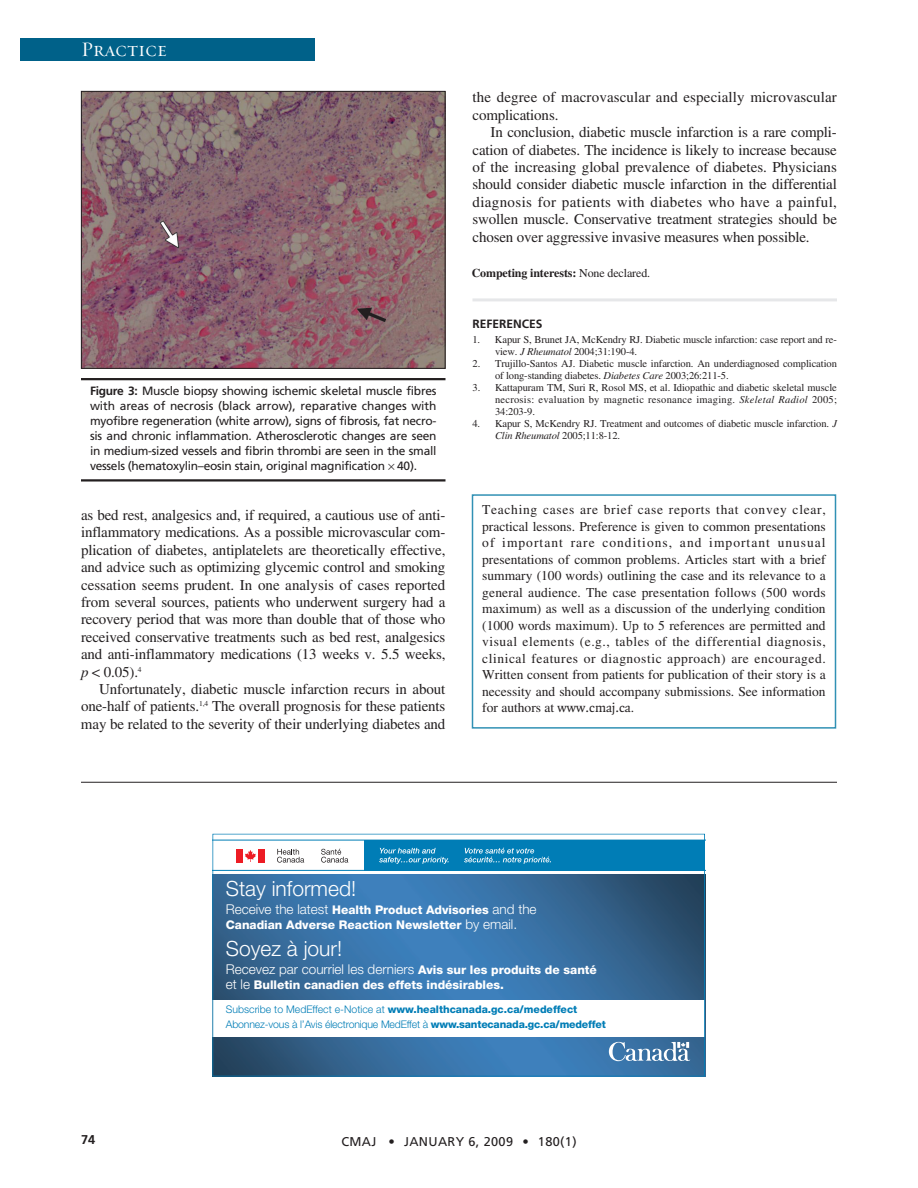
<style>
.page{position:relative;width:918px;height:1188px;background:#fff}
.page>*{position:absolute;margin:0;border:0;box-sizing:border-box;transform-origin:0 0}
.t1{font:21px "Helvetica Neue LT Std Lt+IZKUSZ";color:#fff}
.t2{font:21px "Requiem Display HTF Small Caps";letter-spacing:.005em;color:#fff}
.t3{font:15px/17.4px "Times";letter-spacing:-.01em;color:#231f20;text-align:justify}
.t4{font:15px/17.4px "Times";letter-spacing:.01em;color:#231f20}
.t5{font:13.5px/16.5px "Times";color:#231f20;text-align:justify}
.t6{font:13.5px "Helvetica Neue LT Std Lt+IZKUSZ";color:#fff}
.t7{font:12.75px "Frutiger";letter-spacing:.03em;color:#231f20}
.t8{font:700 12.75px "Frutiger";color:#231f20}
.t9{font:12px/15px "Frutiger";letter-spacing:-.02em;color:#231f20;text-align:justify}
.t10{font:12px/15px "Helvetica Neue LT Std Hv+ZTNIRL";color:#fff}
.t11{font:700 12px "Times";letter-spacing:-.01em;color:#231f20}
.t12{font:700 12px "Frutiger";color:#231f20}
.t13{font:10.5px/12px "Times";letter-spacing:-.01em;color:#231f20}
.t14{font:10.5px "Helvetica Neue LT Std Lt+IZKUSZ";letter-spacing:-.015em;color:#007db6}
.t15{font:10.5px "Helvetica Neue LT Std Hv+ZTNIRL";color:#007db6}
.s1{font-weight:700}
.s2{font-style:italic}
.s3{font-weight:400}
.s4{font-family:"Quadraat"}
.s5{font-family:"Helvetica Neue LT Std Lt+IZKUSZ";font-size:13.5px}
.s6{font-family:"Helvetica Neue LT Std Hv+ZTNIRL";font-size:12px}
.s7{font-family:"Helvetica Neue LT Std Lt+IZKUSZ"}
.s8{font-family:"Helvetica Neue LT Std Hv+ZTNIRL"}
</style>
<div class="page">
<div style="left:20px;top:38px;width:295px;height:23px;background:#006189"></div>
<hr style="left:472px;top:298px;width:365px;height:3px;background:#e6e7e9">
<div style="left:472px;top:494px;width:364px;height:235px;border:2px solid #3191b4"></div>
<img style="left:83px;top:93px;width:361px;height:274px">
<div style="left:81px;top:91px;width:365px;height:278px;border:1px solid #231f20"></div>
<hr style="left:81px;top:378px;width:365px;height:2px;background:#231f20">
<hr style="left:81px;top:479px;width:365px;height:3px;background:#231f20">
<div style="left:208px;top:830px;width:501px;height:250px;background:linear-gradient(to right,#fff,#fff)"></div>
<img style="left:214px;top:874px;width:489px;height:201px">
<div style="left:212px;top:840px;width:493px;height:34px;background:#fff"></div>
<div style="left:236px;top:849px;width:7px;height:14px;background:#ed1c24"></div>
<div style="left:258px;top:849px;width:7px;height:14px;background:#ed1c24"></div>
<svg style="left:245px;top:850px;width:11px;height:12px"></svg>
<svg style="left:277px;top:849px;width:27px;height:14px"></svg>
<svg style="left:321px;top:849px;width:27px;height:14px"></svg>
<div style="left:364px;top:840px;width:146px;height:30px;background:#007db6"></div>
<svg style="left:379px;top:848px;width:70px;height:16px"></svg>
<hr style="left:212px;top:840px;width:493px;height:1px;background:#007db6">
<hr style="left:212px;top:870px;width:493px;height:1px;background:#007db6">
<div style="left:449px;top:840px;width:256px;height:30px;background:#007db6"></div>
<svg style="left:464px;top:848px;width:87px;height:16px"></svg>
<svg style="left:609px;top:1042px;width:81px;height:19px"></svg>
<div style="left:212px;top:1000px;width:493px;height:37px;background:#fff"></div>
<div style="left:212px;top:834px;width:493px;height:243px;border:1px solid #007db6"></div>
<hr style="left:81px;top:782px;width:756px;height:1px;background:#231f20">
<h1 class="t2" style="left:81px;top:36px;width:87px">Practice</h1>
<p class="t9" style="left:90px;top:385px;width:348px"><span class="s1">Figure 3:</span> Muscle biopsy showing ischemic skeletal muscle fibres with areas of necrosis (black arrow), reparative changes with myofibre regeneration (white arrow), signs of fibrosis, fat necro&shy;sis and chronic inflammation. Atherosclerotic changes are seen in medium-sized vessels and fibrin thrombi are seen in the small vessels (hematoxylin–eosin stain, original magnification 40).</p>
<p class="t3" style="left:81px;top:508px;width:366px">as bed rest, analgesics and, if required, a cautious use of anti&shy;inflammatory medications<span class="s2">.</span> As a possible microvascular com&shy;plication of diabetes, antiplatelets are theoretically effective, and advice such as optimizing glycemic control and smoking cessation seems prudent. In one analysis of cases reported from several sources, patients who underwent surgery had a recovery period that was more than double that of those who received conservative treatments such as bed rest, analgesics and anti-inflammatory medications (13 weeks v. 5.5 weeks, <span class="s2">p</span> &lt; 0.05).<sup>4</sup></p>
<p class="t3" style="left:81px;top:682px;width:366px;text-indent:18px">Unfortunately, diabetic muscle infarction recurs in about one-half of patients.<sup>1,4</sup> The overall prognosis for these patients may be related to the severity of their underlying diabetes and</p>
<p class="t4" style="left:472px;top:90px;width:366px">the degree of macrovascular and especially microvascular complications.</p>
<p class="t3" style="left:472px;top:125px;width:366px;text-indent:18px">In conclusion, diabetic muscle infarction is a rare compli&shy;cation of diabetes. The incidence is likely to increase because of the increasing global prevalence of diabetes. Physicians should consider diabetic muscle infarction in the differential diagnosis for patients with diabetes who have a painful, swollen muscle. Conservative treatment strategies should be chosen over aggressive invasive measures when possible.</p>
<p class="t11" style="left:472px;top:268px;width:180px">Competing interests: <span class="s3">None declared.</span></p>
<p class="t12" style="left:472px;top:319px;width:72px">REFERENCES</p>
<p class="t13" style="left:495px;top:335px;width:343px;text-indent:-23px">1. Kapur S, Brunet JA, McKendry RJ. Diabetic muscle infarction: case report and re&shy;view. <span class="s2">J Rheumatol</span> 2004;31:190-4.</p>
<p class="t13" style="left:495px;top:359px;width:343px;text-indent:-23px">2. Trujillo-Santos AJ. Diabetic muscle infarction. An underdiagnosed complication of long-standing diabetes. <span class="s2">Diabetes Care</span> 2003;26:211-5.</p>
<p class="t13" style="left:495px;top:383px;width:343px;text-align:justify;text-indent:-23px">3. Kattapuram TM, Suri R, Rosol MS, et al. Idiopathic and diabetic skeletal muscle necrosis: evaluation by magnetic resonance imaging. <span class="s2">Skeletal Radiol</span> 2005; 34:203-9.</p>
<p class="t13" style="left:495px;top:419px;width:344px;text-indent:-22px">4. Kapur S, McKendry RJ. Treatment and outcomes of diabetic muscle infarction. <span class="s2">J<br>Clin Rheumatol</span> 2005;11:8-12.</p>
<p class="t5" style="left:482px;top:503px;width:345px">Teaching cases are brief case reports that convey clear, practical lessons. Preference is given to common presentations of important rare conditions, and important unusual presentations of common problems. Articles start with a brief summary (100 words) outlining the case and its relevance to a general audience. The case presentation follows (500 words maximum) as well as a discussion of the underlying condition (1000 words maximum). Up to 5 references are permitted and visual elements (e.g., tables of the differential diagnosis, clinical features or diagnostic approach) are encouraged.<br>Written consent from patients for publication of their story is a necessity and should accompany submissions. See information for authors at <span class="s4">www.cmaj.ca</span>.</p>
<h1 class="t1" style="left:226px;top:877px;width:132px">Stay informed!</h1>
<p class="t10" style="left:226px;top:904px;width:312px"><span class="s5">Receive the latest</span> Health Product Advisories <span class="s5">and the<br></span>Canadian Adverse Reaction Newsletter <span class="s5">by email.</span></p>
<h1 class="t1" style="left:226px;top:937px;width:118px">Soyez à jour!</h1>
<p class="t6" style="left:226px;top:962px;width:373px">Recevez par courriel les derniers <span class="s6">Avis sur les produits de santé</span></p>
<p class="t10" style="left:226px;top:979px;width:280px"><span class="s5">et le</span> Bulletin canadien des effets indésirables.</p>
<p class="t15" style="left:226px;top:1006px;width:353px"><span class="s7">Subscribe to MedEffect e-Notice at</span> www.healthcanada.gc.ca/medeffect</p>
<p class="t14" style="left:226px;top:1019px;width:381px">Abonnez-vous à l’Avis électronique MedEffet à <span class="s8">www.santecanada.gc.ca/medeffet</span></p>
<p class="t8" style="left:81px;top:1135px;width:16px">74</p>
<p class="t7" style="left:341px;top:1136px;width:237px">CMAJ • JANUARY 6, 2009 • 180(1)</p>
</div>
